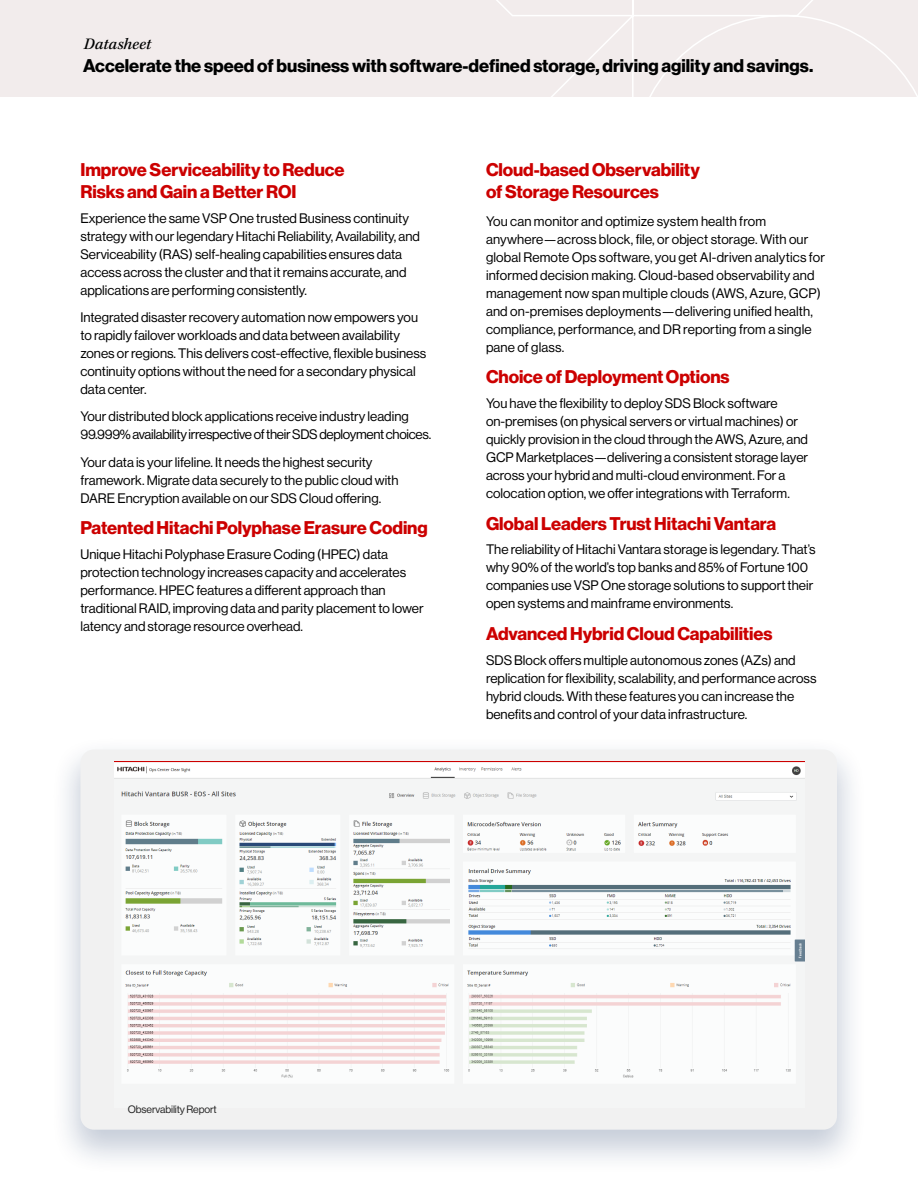
<style>
.page{position:relative;width:918px;height:1188px;background:#fff}
.page>*{position:absolute;margin:0;border:0;box-sizing:border-box;transform-origin:0 0}
.Primary-Subhead-Red{font:18px/22.5px "N Haas Grotesk DS Pro 75 Bd";letter-spacing:-.005em;color:#c00}
.t1{font:18px "N Haas Grotesk DS Pro 75 Bd";color:#000101}
.Body{font:18px/22.5px "N Haas Grotesk DS Pro 75 Bd";letter-spacing:-.005em;color:#c00}
.t2{font:italic 500 16.5px "Kepler Std";color:#000101}
.Body-2{font:13.5px/18px "N Haas Grotesk DS Pro 55 Rg";color:#000101}
.Primary-Subhead-Red-2{font:13.5px/18px "N Haas Grotesk DS Pro 55 Rg";color:#000101}
.Body-3{font:13.5px/18px "N Haas Grotesk DS Pro 55 Rg";letter-spacing:-.02em;color:#000101}
.t3{font:10.5px "N Haas Grotesk DS Pro 55 Rg";letter-spacing:-.01em;color:#222}
</style>
<div class="page">
<div style="left:0;top:0;width:918px;height:97px;background:#f2ecec"></div>
<svg style="left:496px;top:0;width:422px;height:97px"></svg>
<div style="left:50px;top:736px;width:817px;height:440px;background:#0e2b5d;opacity:.24"></div>
<div style="left:80px;top:750px;width:757px;height:380px;background:#f1f1f1;border-radius:14px"></div>
<img style="left:114px;top:761px;width:691px;height:322px">
<p class="t2" style="left:84px;top:35px;width:69px">Datasheet</p>
<h1 class="t1" style="left:83px;top:55px;width:732px">Accelerate the speed of business with software-defined storage, driving agility and savings.</h1>
<p class="Primary-Subhead-Red" style="left:80px;top:159px;width:266px">Improve Serviceability to Reduce<br>Risks and Gain a Better ROI</p>
<p class="Body-2" style="left:80px;top:209px;width:341px">Experience the same VSP One trusted Business continuity strategy with our legendary Hitachi Reliability, Availability, and Serviceability (RAS) self-healing capabilities ensures data access across the cluster and that it remains accurate, and applications are performing consistently.</p>
<p class="Body-2" style="left:80px;top:309px;width:347px">Integrated disaster recovery automation now empowers you to rapidly failover workloads and data between availability zones or regions. This delivers cost-effective, flexible business continuity options without the need for a secondary physical data center.</p>
<p class="Body-3" style="left:80px;top:408px;width:352px">Your distributed block applications receive industry leading<br>99.999% availability irrespective of their SDS deployment choices.</p>
<p class="Body-2" style="left:80px;top:453px;width:320px">Your data is your lifeline. It needs the highest security framework. Migrate data securely to the public cloud with<br>DARE Encryption available on our SDS Cloud offering.</p>
<p class="Primary-Subhead-Red" style="left:80px;top:517px;width:349px">Patented Hitachi Polyphase Erasure Coding</p>
<p class="Primary-Subhead-Red-2" style="left:80px;top:545px;width:345px">Unique Hitachi Polyphase Erasure Coding (HPEC) data protection technology increases capacity and accelerates performance. HPEC features a different approach than traditional RAID, improving data and parity placement to lower latency and storage resource overhead.</p>
<p class="Body" style="left:486px;top:159px;width:215px">Cloud-based Observability of Storage Resources</p>
<p class="Body-2" style="left:486px;top:212px;width:341px">You can monitor and optimize system health from anywhere—across block, file, or object storage. With our global Remote Ops software, you get AI-driven analytics for informed decision making. Cloud-based observability and management now span multiple clouds (AWS, Azure, GCP) and on-premises deployments—delivering unified health, compliance, performance, and DR reporting from a single pane of glass.</p>
<p class="Primary-Subhead-Red" style="left:486px;top:366px;width:245px">Choice of Deployment Options</p>
<p class="Body-2" style="left:486px;top:394px;width:324px">You have the flexibility to deploy SDS Block software on-premises (on physical servers or virtual machines) or quickly provision in the cloud through the AWS, Azure, and GCP Marketplaces—delivering a consistent storage layer across your hybrid and multi-cloud environment. For a colocation option, we offer integrations with Terraform.</p>
<p class="Primary-Subhead-Red" style="left:486px;top:512px;width:292px">Global Leaders Trust Hitachi Vantara</p>
<p class="Body-2" style="left:486px;top:541px;width:331px">The reliability of Hitachi Vantara storage is legendary. That’s why 90% of the world’s top banks and 85% of Fortune 100 companies use VSP One storage solutions to support their open systems and mainframe environments.</p>
<p class="Primary-Subhead-Red" style="left:486px;top:623px;width:288px">Advanced Hybrid Cloud Capabilities</p>
<p class="Body-2" style="left:486px;top:651px;width:332px">SDS Block offers multiple autonomous zones (AZs) and replication for flexibility, scalability, and performance across hybrid clouds. With these features you can increase the benefits and control of your data infrastructure.</p>
<p class="t3" style="left:128px;top:1103px;width:91px">Observability Report</p>
</div>
